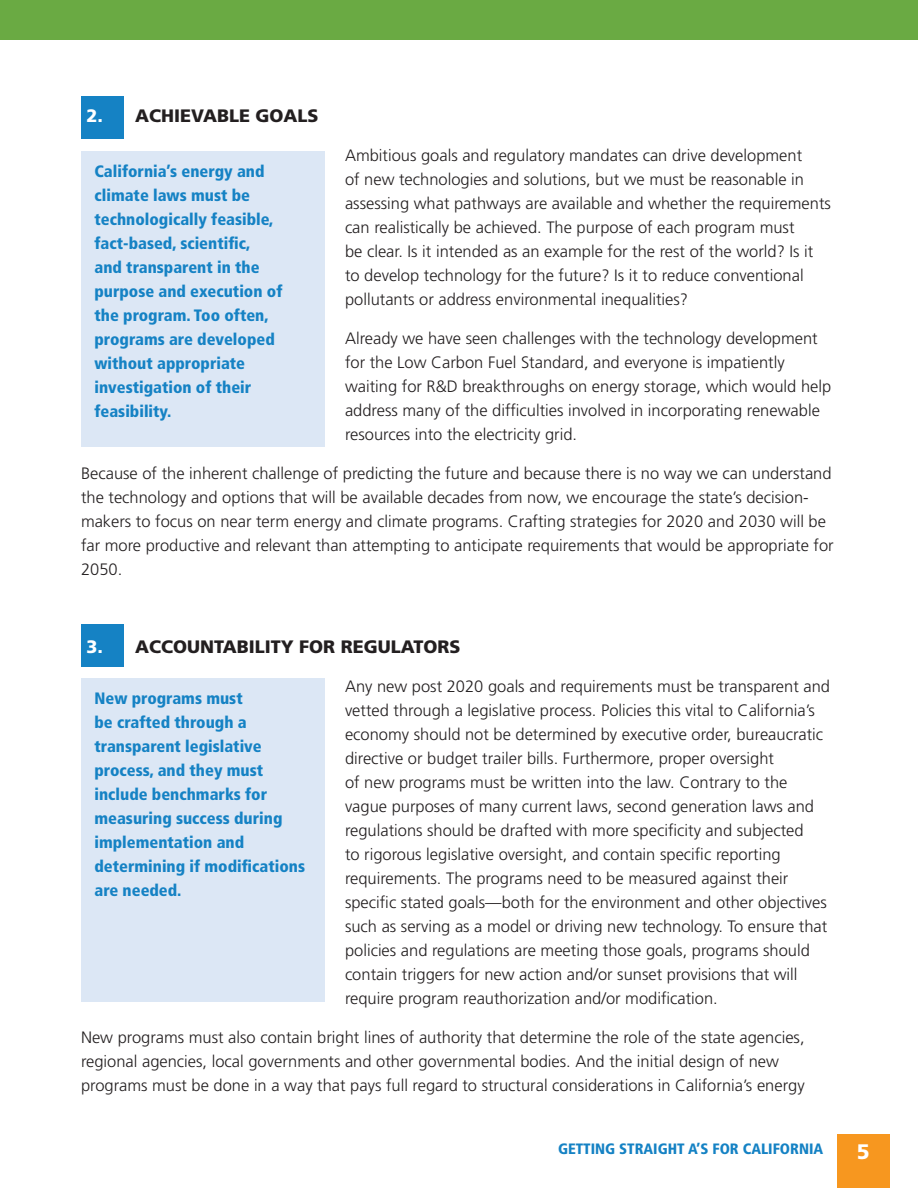
<style>
.page{position:relative;width:918px;height:1188px;background:#fff}
.page>*{position:absolute;margin:0;border:0;box-sizing:border-box;transform-origin:0 0}
.myfootnotes{font:900 21px "Frutiger LT Std";color:#fff}
.List_Paragraph{font:900 18px "Frutiger LT Std";color:#231f20}
.List_Paragraph-2{font:300 16.5px/24px "Frutiger LT Std";color:#231f20}
.List_Paragraph-3{font:900 condensed 16.5px/24px "Frutiger LT Std";color:#1582c4}
.t1{font:900 condensed 15px "Frutiger LT Std";color:#1582c4}
.s1{color:#fff}
</style>
<div class="page">
<div style="left:0;top:0;width:918px;height:40px;background:#6aaa43"></div>
<div style="left:837px;top:1134px;width:53px;height:54px;background:#f7971f"></div>
<div style="left:81px;top:624px;width:42px;height:42px;background:#1582c4"></div>
<div style="left:81px;top:96px;width:42px;height:42px;background:#1582c4"></div>
<div style="left:81px;top:151px;width:244px;height:296px;background:#dce7f5"></div>
<div style="left:81px;top:678px;width:244px;height:324px;background:#dce7f5"></div>
<p class="List_Paragraph" style="left:87px;top:104px;width:234px"><span class="s1">2.</span> ACHIEVABLE GOALS</p>
<p class="List_Paragraph-2" style="left:345px;top:143px;width:487px">Ambitious goals and regulatory mandates can drive development<br>of new technologies and solutions, but we must be reasonable in assessing what pathways are available and whether the requirements can realistically be achieved. The purpose of each program must<br>be clear. Is it intended as an example for the rest of the world? Is it to develop technology for the future? Is it to reduce conventional pollutants or address environmental inequalities?</p>
<p class="List_Paragraph-2" style="left:345px;top:326px;width:488px">Already we have seen challenges with the technology development for the Low Carbon Fuel Standard, and everyone is impatiently waiting for R&amp;D breakthroughs on energy storage, which would help address many of the difficulties involved in incorporating renewable resources into the electricity grid.</p>
<p class="List_Paragraph-2" style="left:81px;top:461px;width:754px">Because of the inherent challenge of predicting the future and because there is no way we can understand the technology and options that will be available decades from now, we encourage the state’s decision&shy;makers to focus on near term energy and climate programs. Crafting strategies for 2020 and 2030 will be far more productive and relevant than attempting to anticipate requirements that would be appropriate for 2050.</p>
<p class="List_Paragraph-3" style="left:94px;top:159px;width:189px">California’s energy and climate laws must be technologically feasible, fact-based, scientific,<br>and transparent in the purpose and execution of the program. Too often, programs are developed without appropriate investigation of their feasibility.</p>
<p class="List_Paragraph" style="left:87px;top:635px;width:376px"><span class="s1">3.</span> ACCOUNTABILITY FOR REGULATORS</p>
<p class="List_Paragraph-2" style="left:345px;top:674px;width:487px">Any new post 2020 goals and requirements must be transparent and vetted through a legislative process. Policies this vital to California’s economy should not be determined by executive order, bureaucratic directive or budget trailer bills. Furthermore, proper oversight<br>of new programs must be written into the law. Contrary to the vague purposes of many current laws, second generation laws and regulations should be drafted with more specificity and subjected<br>to rigorous legislative oversight, and contain specific reporting requirements. The programs need to be measured against their specific stated goals—both for the environment and other objectives such as serving as a model or driving new technology. To ensure that policies and regulations are meeting those goals, programs should contain triggers for new action and/or sunset provisions that will require program reauthorization and/or modification.</p>
<p class="List_Paragraph-2" style="left:81px;top:1025px;width:725px">New programs must also contain bright lines of authority that determine the role of the state agencies, regional agencies, local governments and other governmental bodies. And the initial design of new programs must be done in a way that pays full regard to structural considerations in California’s energy</p>
<p class="List_Paragraph-3" style="left:94px;top:686px;width:212px">New programs must<br>be crafted through a transparent legislative process, and they must include benchmarks for measuring success during implementation and determining if modifications are needed.</p>
<p class="t1" style="left:558px;top:1140px;width:267px">GETTING STRAIGHT A’S FOR CALIFORNIA</p>
<p class="myfootnotes" style="left:857px;top:1139px;width:14px">5</p>
</div>
